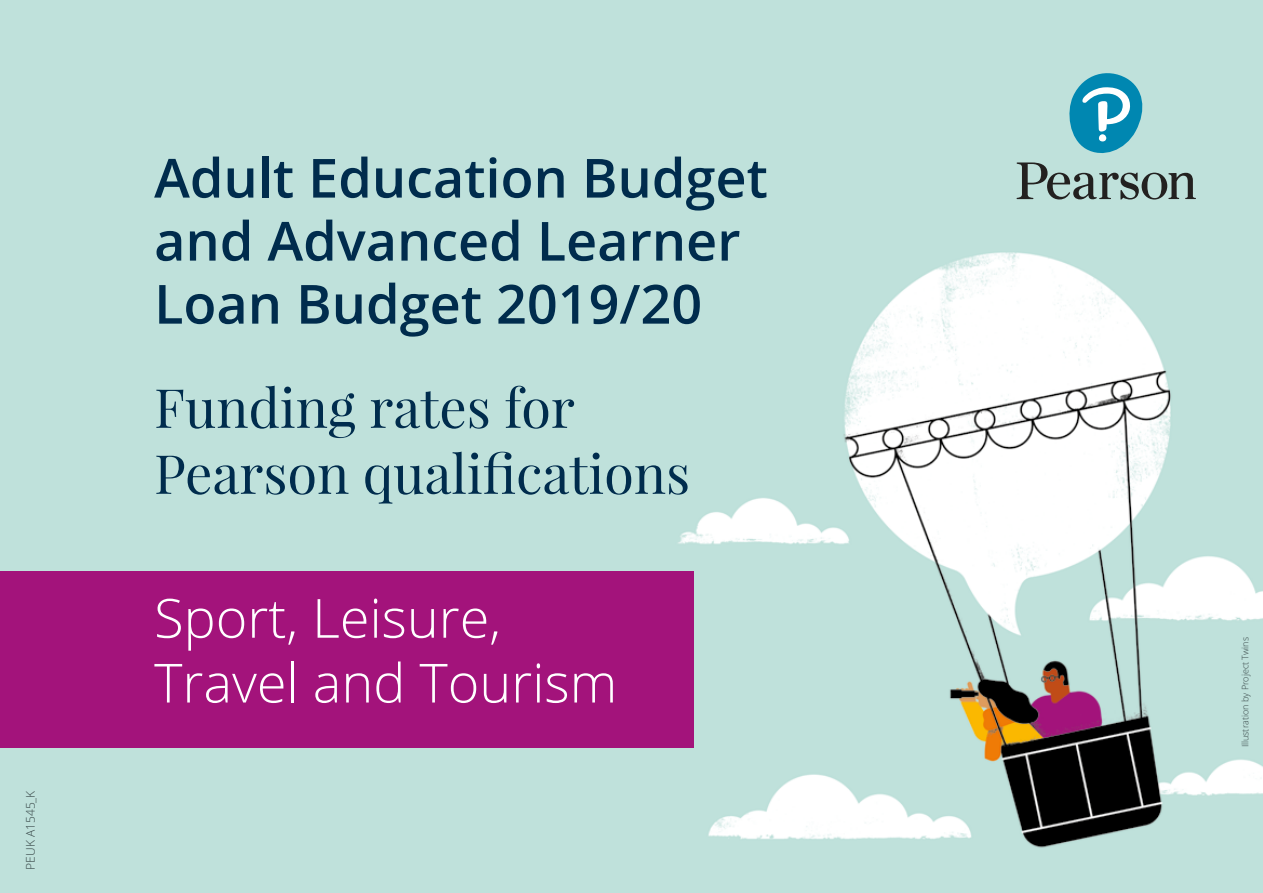
<style>
.page{position:relative;width:1263px;height:893px;background:#bfe1db}
.page>*{position:absolute;margin:0;border:0;box-sizing:border-box;transform-origin:0 0}
.t1{font:600 54px/63px "Open Sans";color:#002c4d}
.t2{font:54px/66px "Playfair Display";color:#002c4d}
.t3{font:300 54px/64.8px "Open Sans";color:#fff}
.t4{font:300 12px "Open Sans";color:#364546}
.t5{font:300 9px "Open Sans";color:#364546}
</style>
<div class="page">
<img style="left:660px;top:252px;width:603px;height:596px">
<svg style="left:1016px;top:73px;width:180px;height:127px"></svg>
<div style="left:0;top:571px;width:693px;height:176px;background:#a3137b"></div>
<p class="t4" style="left:22px;top:870px;width:80px;rotate:-90deg">PEUK A1545_K</p>
<p class="t1" style="left:154px;top:145px;width:615px">Adult Education Budget and Advanced Learner<br>Loan Budget 2019/20</p>
<p class="t2" style="left:154px;top:374px;width:537px">Funding rates for<br>Pearson qualifications</p>
<p class="t3" style="left:154px;top:584px;width:465px">Sport, Leisure,<br>Travel and Tourism</p>
<p class="t5" style="left:1239px;top:747px;width:112px;rotate:-90deg">Illustration by Project Twins</p>
</div>
